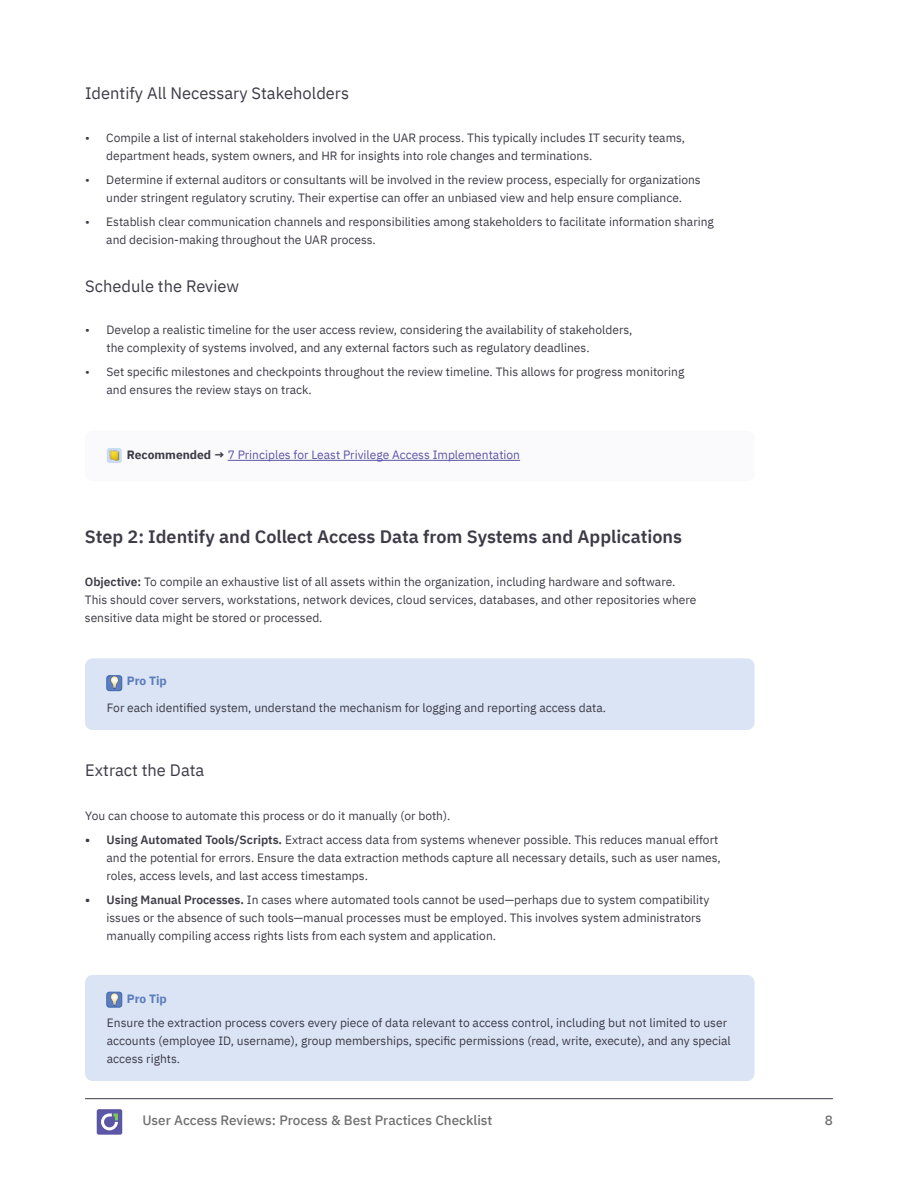
<style>
.page{position:relative;width:918px;height:1188px;background:#fff}
.page>*{position:absolute;margin:0;border:0;box-sizing:border-box;transform-origin:0 0}
.t1{font:600 18px "IBM Plex Sans";color:#3e3b47}
.t2{font:16.5px "IBM Plex Sans";color:#3e3b47}
.t3{font:500 13.5px "IBM Plex Sans";color:#706f71}
.t4{font:12px/18px "IBM Plex Sans";color:#3e3b47}
.t5{font:12px "IBM Plex Sans";color:#5b57a6}
.t6{font:700 12px "IBM Plex Sans";letter-spacing:-.005em;color:#5c7dbe}
.s1{font-weight:700;color:#3e3b47}
.s2{font-weight:600}
</style>
<div class="page">
<div style="left:97px;top:1109px;width:25px;height:26px;background:#5b57a6;border-radius:2px"></div>
<svg style="left:101px;top:1113px;width:17px;height:17px"></svg>
<hr style="left:85px;top:1098px;width:748px;height:1px;background:#3e3b47">
<div style="left:85px;top:431px;width:670px;height:50px;background:#fafafc;border-radius:8px"></div>
<hr style="left:228px;top:460px;width:292px;height:1px;background:#5b57a6">
<div style="left:107px;top:448px;width:15px;height:15px;background:#ccdbf1;border-radius:3px"></div>
<svg style="left:109px;top:450px;width:11px;height:11px"></svg>
<div style="left:85px;top:658px;width:670px;height:72px;background:#dae4f4;border-radius:8px"></div>
<div style="left:106px;top:675px;width:16px;height:16px;border:1px solid #3f66b0;border-radius:3px"></div>
<svg style="left:108px;top:677px;width:12px;height:12px"></svg>
<div style="left:85px;top:975px;width:670px;height:106px;background:#dae4f4;border-radius:8px"></div>
<svg style="left:107px;top:992px;width:15px;height:15px"></svg>
<div style="left:106px;top:992px;width:16px;height:16px;border:1px solid #3f66b0;border-radius:3px"></div>
<svg style="left:108px;top:993px;width:12px;height:12px"></svg>
<h2 class="t2" style="left:85px;top:80px;width:266px">Identify All Necessary Stakeholders</h2>
<p class="t4" style="left:106px;top:128px;width:580px;text-indent:-21px">• Compile a list of internal stakeholders involved in the UAR process. This typically includes IT security teams, department heads, system owners, and HR for insights into role changes and terminations.</p>
<p class="t4" style="left:85px;top:170px;width:617px;text-align:center">• Determine if external auditors or consultants will be involved in the review process, especially for organizations under stringent regulatory scrutiny. Their expertise can offer an unbiased view and help ensure compliance.</p>
<p class="t4" style="left:106px;top:212px;width:609px;text-indent:-21px">• Establish clear communication channels and responsibilities among stakeholders to facilitate information sharing and decision-making throughout the UAR process.</p>
<h2 class="t2" style="left:85px;top:273px;width:155px">Schedule the Review</h2>
<p class="t4" style="left:107px;top:320px;width:527px;text-indent:-21px">• Develop a realistic timeline for the user access review, considering the availability of stakeholders, the complexity of systems involved, and any external factors such as regulatory deadlines.</p>
<p class="t4" style="left:107px;top:362px;width:579px;text-indent:-21px">• Set specific milestones and checkpoints throughout the review timeline. This allows for progress monitoring and ensures the review stays on track.</p>
<p class="t5" style="left:127px;top:446px;width:395px"><span class="s1">Recommended →</span> 7 Principles for Least Privilege Access Implementation</p>
<h1 class="t1" style="left:85px;top:522px;width:599px">Step 2: Identify and Collect Access Data from Systems and Applications</h1>
<p class="t4" style="left:85px;top:572px;width:613px"><span class="s2">Objective:</span> To compile an exhaustive list of all assets within the organization, including hardware and software.<br>This should cover servers, workstations, network devices, cloud services, databases, and other repositories where sensitive data might be stored or processed.</p>
<p class="t6" style="left:127px;top:671px;width:41px">Pro Tip</p>
<p class="t4" style="left:107px;top:698px;width:501px">For each identified system, understand the mechanism for logging and reporting access data.</p>
<h2 class="t2" style="left:85px;top:758px;width:121px">Extract the Data</h2>
<p class="t4" style="left:85px;top:806px;width:367px">You can choose to automate this process or do it manually (or both).</p>
<p class="t4" style="left:107px;top:830px;width:616px;text-indent:-21px"><span class="s2">• Using Automated Tools/Scripts.</span> Extract access data from systems whenever possible. This reduces manual effort and the potential for errors. Ensure the data extraction methods capture all necessary details, such as user names, roles, access levels, and last access timestamps.</p>
<p class="t4" style="left:107px;top:890px;width:604px;text-indent:-21px"><span class="s2">• Using Manual Processes.</span> In cases where automated tools cannot be used—perhaps due to system compatibility issues or the absence of such tools—manual processes must be employed. This involves system administrators manually compiling access rights lists from each system and application.</p>
<p class="t6" style="left:127px;top:989px;width:41px">Pro Tip</p>
<p class="t4" style="left:107px;top:1013px;width:625px">Ensure the extraction process covers every piece of data relevant to access control, including but not limited to user accounts (employee ID, username), group memberships, specific permissions (read, write, execute), and any special access rights.</p>
<p class="t3" style="left:142px;top:1110px;width:352px">User Access Reviews: Process &amp; Best Practices Checklist</p>
<p class="t3" style="left:825px;top:1110px;width:10px">8</p>
</div>
